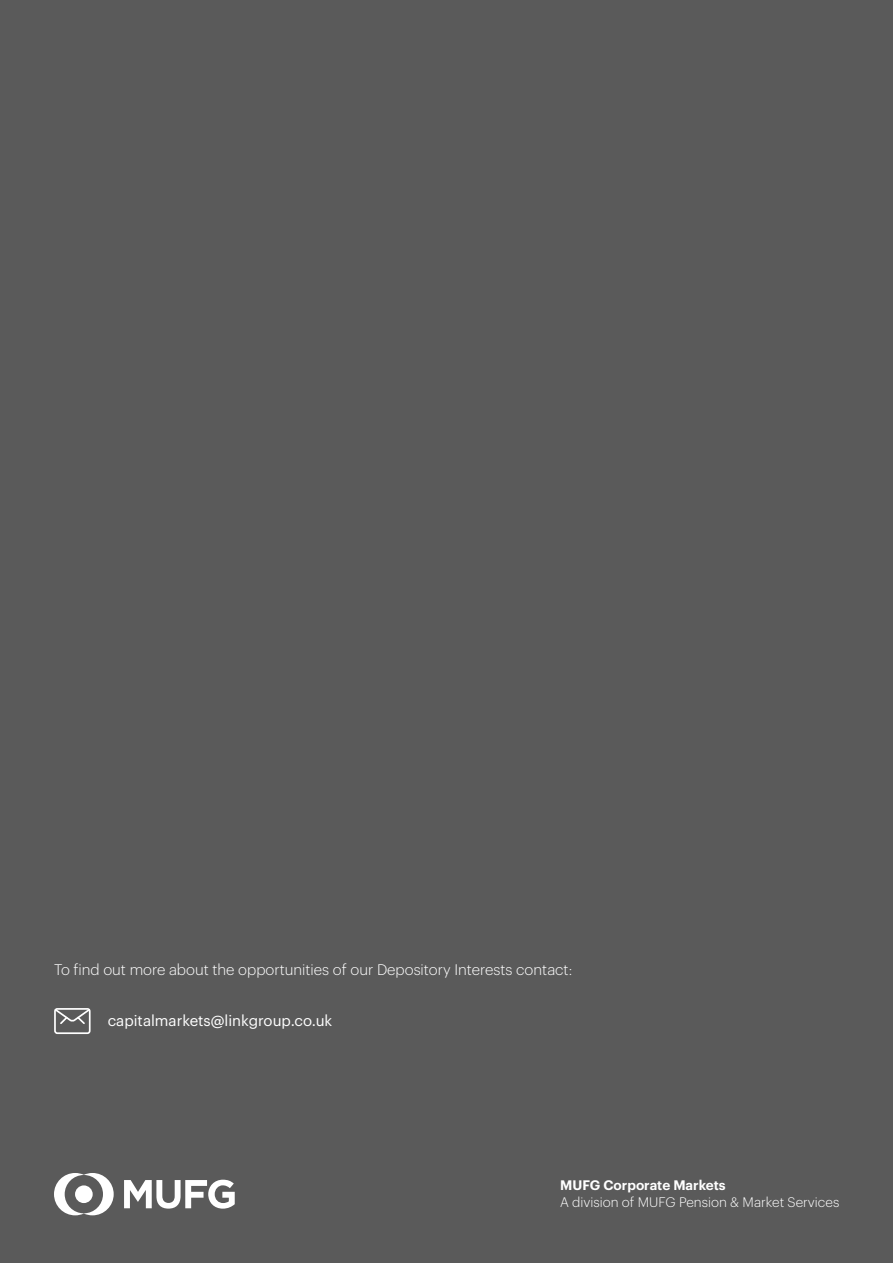
<style>
.page{position:relative;width:893px;height:1263px;background:#5a5a5a}
.page>*{position:absolute;margin:0;border:0;box-sizing:border-box;transform-origin:0 0}
.t1{font:300 15px "Graphik";color:#fff}
.t2{font:15px "Graphik";color:#fff}
.t3{font:300 13.5px "Graphik";color:#fff}
.t4{font:600 13.5px "Graphik";color:#fff}
</style>
<div class="page">
<svg style="left:124px;top:1180px;width:111px;height:28px"></svg>
<svg style="left:54px;top:1173px;width:60px;height:42px"></svg>
<div style="left:54px;top:1008px;width:37px;height:26px;border:2px solid #fff;border-radius:2px"></div>
<svg style="left:54px;top:1008px;width:37px;height:18px"></svg>
<p class="t1" style="left:54px;top:959px;width:520px">To find out more about the opportunities of our Depository Interests contact:</p>
<p class="t2" style="left:108px;top:1010px;width:226px">capitalmarkets@linkgroup.co.uk</p>
<p class="t4" style="left:560px;top:1175px;width:167px">MUFG Corporate Markets</p>
<p class="t3" style="left:560px;top:1193px;width:281px">A division of MUFG Pension &amp; Market Services</p>
</div>
